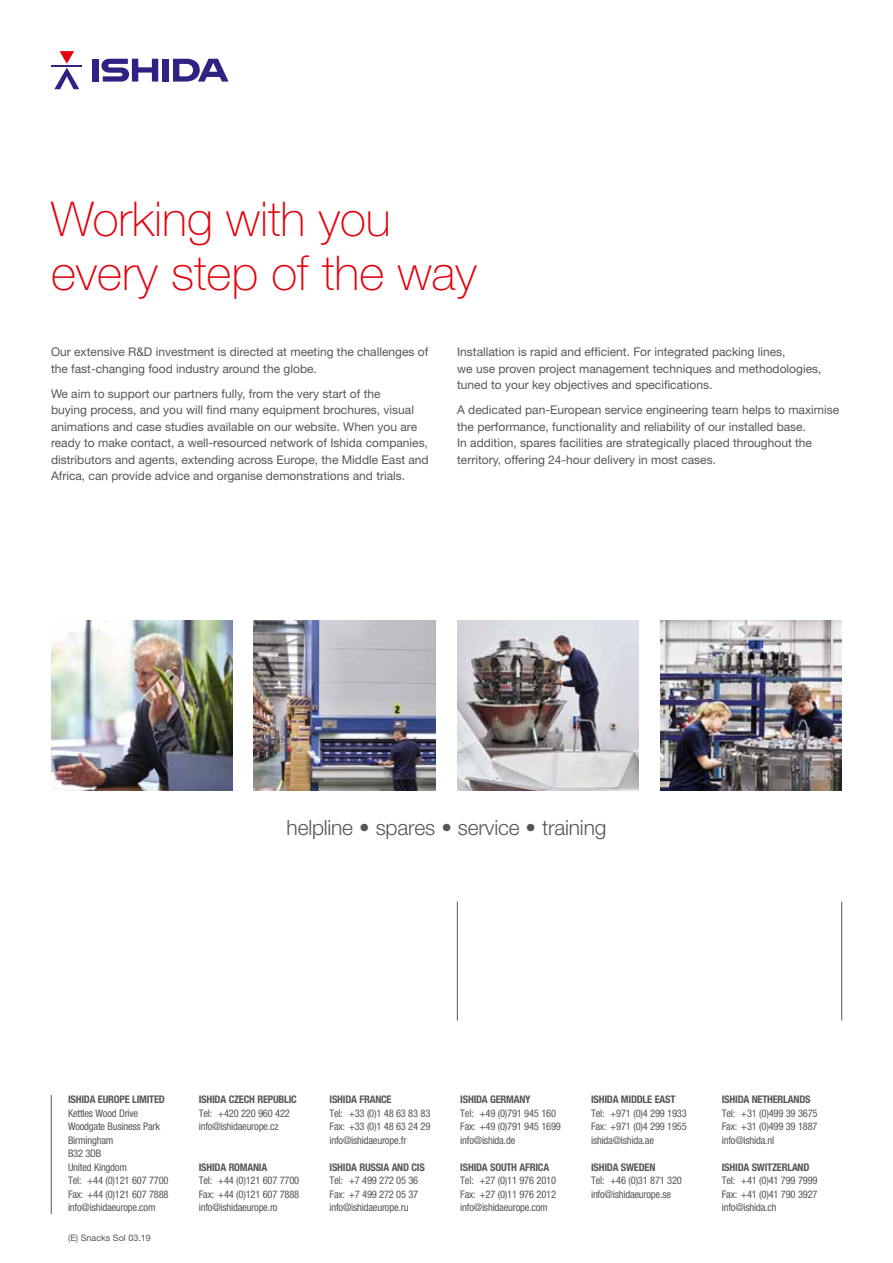
<style>
.page{position:relative;width:893px;height:1263px;background:#fff}
.page>*{position:absolute;margin:0;border:0;box-sizing:border-box;transform-origin:0 0}
.t1{font:100 48px/54px "Helvetica Neue LT";color:#e3000b}
.t2{font:300 21px "Helvetica Neue LT";letter-spacing:-.01em;color:#565655}
.t3{font:12px/16.5px "Helvetica Neue LT";color:#565655}
.t4{font:condensed 10.5px/13.5px "Helvetica Neue LT";letter-spacing:-.02em;color:#565655;text-align:justify}
.t5{font:700 condensed 10.5px "Helvetica Neue LT";letter-spacing:-.02em;color:#565655}
.t6{font:9px "Helvetica Neue LT";color:#565655}
</style>
<div class="page">
<img style="left:51px;top:621px;width:182px;height:170px">
<img style="left:254px;top:621px;width:182px;height:170px">
<img style="left:457px;top:621px;width:182px;height:170px">
<img style="left:660px;top:621px;width:182px;height:170px">
<hr style="left:51px;top:1095px;width:1px;height:119px;background:#565655">
<hr style="left:457px;top:901px;width:1px;height:119px;background:#565655">
<hr style="left:841px;top:901px;width:1px;height:119px;background:#565655">
<svg style="left:54px;top:51px;width:25px;height:38px"></svg>
<hr style="left:52px;top:65px;width:30px;height:1px;background:#2e2382">
<div style="left:162px;top:59px;width:7px;height:23px;background:#2e2382"></div>
<svg style="left:101px;top:59px;width:57px;height:23px"></svg>
<div style="left:92px;top:59px;width:6px;height:23px;background:#2e2382"></div>
<svg style="left:173px;top:59px;width:56px;height:23px"></svg>
<h1 class="t1" style="left:51px;top:192px;width:427px">Working with you every step of the way</h1>
<p class="t3" style="left:51px;top:343px;width:379px">Our extensive R&amp;D investment is directed at meeting the challenges of the fast-changing food industry around the globe.</p>
<p class="t3" style="left:51px;top:385px;width:379px">We aim to support our partners fully, from the very start of the<br>buying process, and you will find many equipment brochures, visual animations and case studies available on our website. When you are ready to make contact, a well-resourced network of Ishida companies, distributors and agents, extending across Europe, the Middle East and Africa, can provide advice and organise demonstrations and trials.</p>
<p class="t3" style="left:457px;top:343px;width:366px">Installation is rapid and efficient. For integrated packing lines,<br>we use proven project management techniques and methodologies, tuned to your key objectives and specifications.</p>
<p class="t3" style="left:457px;top:401px;width:384px">A dedicated pan-European service engineering team helps to maximise the performance, functionality and reliability of our installed base.<br>In addition, spares facilities are strategically placed throughout the territory, offering 24-hour delivery in most cases.</p>
<h2 class="t2" style="left:287px;top:815px;width:321px">helpline • spares • service • training</h2>
<p class="t5" style="left:68px;top:1093px;width:98px">ISHIDA EUROPE LIMITED</p>
<p class="t4" style="left:68px;top:1106px;width:102px;text-align:left">Kettles Wood Drive<br>Woodgate Business Park<br>Birmingham<br>B32 3DB<br>United Kingdom<br>Tel: +44 (0)121 607 7700<br>Fax: +44 (0)121 607 7888 info@ishidaeurope.com</p>
<p class="t6" style="left:68px;top:1232px;width:84px">(E) Snacks Sol 03.19</p>
<p class="t5" style="left:199px;top:1093px;width:100px">ISHIDA CZECH REPUBLIC</p>
<p class="t4" style="left:199px;top:1106px;width:93px">Tel: +420 220 960 422 info@ishidaeurope.cz</p>
<p class="t5" style="left:199px;top:1160px;width:70px">ISHIDA ROMANIA</p>
<p class="t4" style="left:199px;top:1174px;width:102px">Tel: +44 (0)121 607 7700<br>Fax: +44 (0)121 607 7888 info@ishidaeurope.ro</p>
<p class="t5" style="left:330px;top:1093px;width:64px">ISHIDA FRANCE</p>
<p class="t4" style="left:330px;top:1106px;width:102px">Tel: +33 (0)1 48 63 83 83<br>Fax: +33 (0)1 48 63 24 29 info@ishidaeurope.fr</p>
<p class="t5" style="left:330px;top:1160px;width:97px">ISHIDA RUSSIA AND CIS</p>
<p class="t4" style="left:330px;top:1174px;width:90px">Tel: +7 499 272 05 36<br>Fax: +7 499 272 05 37 info@ishidaeurope.ru</p>
<p class="t5" style="left:460px;top:1093px;width:72px">ISHIDA GERMANY</p>
<p class="t4" style="left:460px;top:1106px;width:102px;text-align:left">Tel: +49 (0)791 945 160<br>Fax: +49 (0)791 945 1699 info@ishida.de</p>
<p class="t5" style="left:460px;top:1160px;width:90px">ISHIDA SOUTH AFRICA</p>
<p class="t4" style="left:460px;top:1174px;width:97px">Tel: +27 (0)11 976 2010<br>Fax: +27 (0)11 976 2012 info@ishidaeurope.com</p>
<p class="t5" style="left:591px;top:1093px;width:86px">ISHIDA MIDDLE EAST</p>
<p class="t4" style="left:591px;top:1106px;width:97px">Tel: +971 (0)4 299 1933<br>Fax: +971 (0)4 299 1955 ishida@ishida.ae</p>
<p class="t5" style="left:591px;top:1160px;width:66px">ISHIDA SWEDEN</p>
<p class="t4" style="left:591px;top:1174px;width:92px">Tel: +46 (0)31 871 320 info@ishidaeurope.se</p>
<p class="t5" style="left:722px;top:1093px;width:90px">ISHIDA NETHERLANDS</p>
<p class="t4" style="left:722px;top:1106px;width:97px">Tel: +31 (0)499 39 3675<br>Fax: +31 (0)499 39 1887 info@ishida.nl</p>
<p class="t5" style="left:722px;top:1161px;width:89px">ISHIDA SWITZERLAND</p>
<p class="t4" style="left:722px;top:1174px;width:97px">Tel: +41 (0)41 799 7999<br>Fax: +41 (0)41 790 3927 info@ishida.ch</p>
</div>
